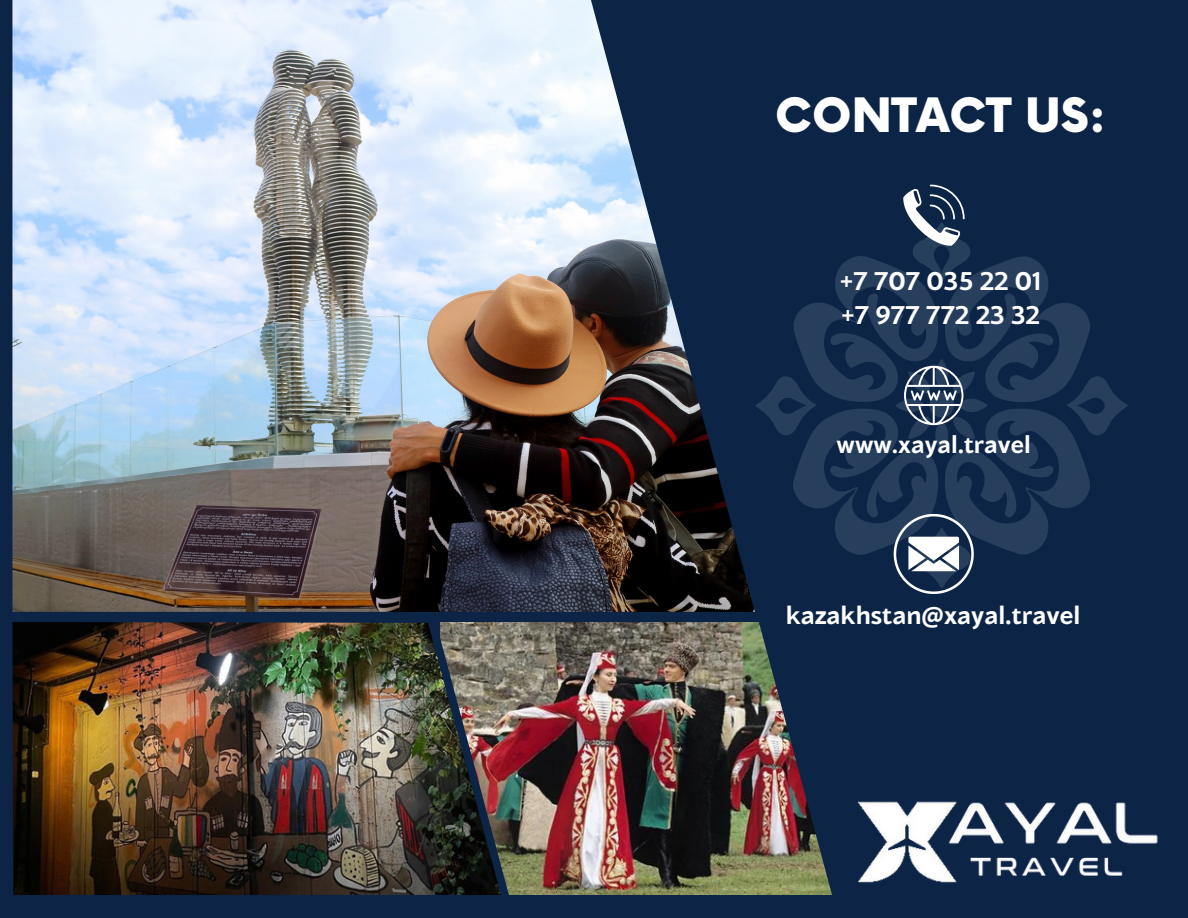
<style>
.page{position:relative;width:1188px;height:918px;background:#0c2446}
.page>*{position:absolute;margin:0;border:0;box-sizing:border-box;transform-origin:0 0}
.t1{font:900 46.2px "Now";color:#fff}
.t2{font:700 25.5px "Blacker Sans Pro";color:#fff}
.t3{font:700 24.75px "Blacker Sans Pro";color:#fff}
</style>
<div class="page">
<img style="left:12px;top:0;width:743px;height:611px">
<img style="left:12px;top:622px;width:428px;height:273px">
<img style="left:440px;top:622px;width:392px;height:273px">
<img style="left:857px;top:801px;width:301px;height:82px">
<svg style="left:756px;top:185px;width:372px;height:409px"></svg>
<p class="t1" style="left:775px;top:91px;width:332px">CONTACT US:</p>
<p class="t2" style="left:840px;top:265px;width:203px">+7 707 035 22 01</p>
<p class="t2" style="left:842px;top:300px;width:200px">+7 977 772 23 32</p>
<p class="t3" style="left:837px;top:429px;width:196px">www.xayal.travel</p>
<p class="t2" style="left:786px;top:599px;width:296px">kazakhstan@xayal.travel</p>
</div>
